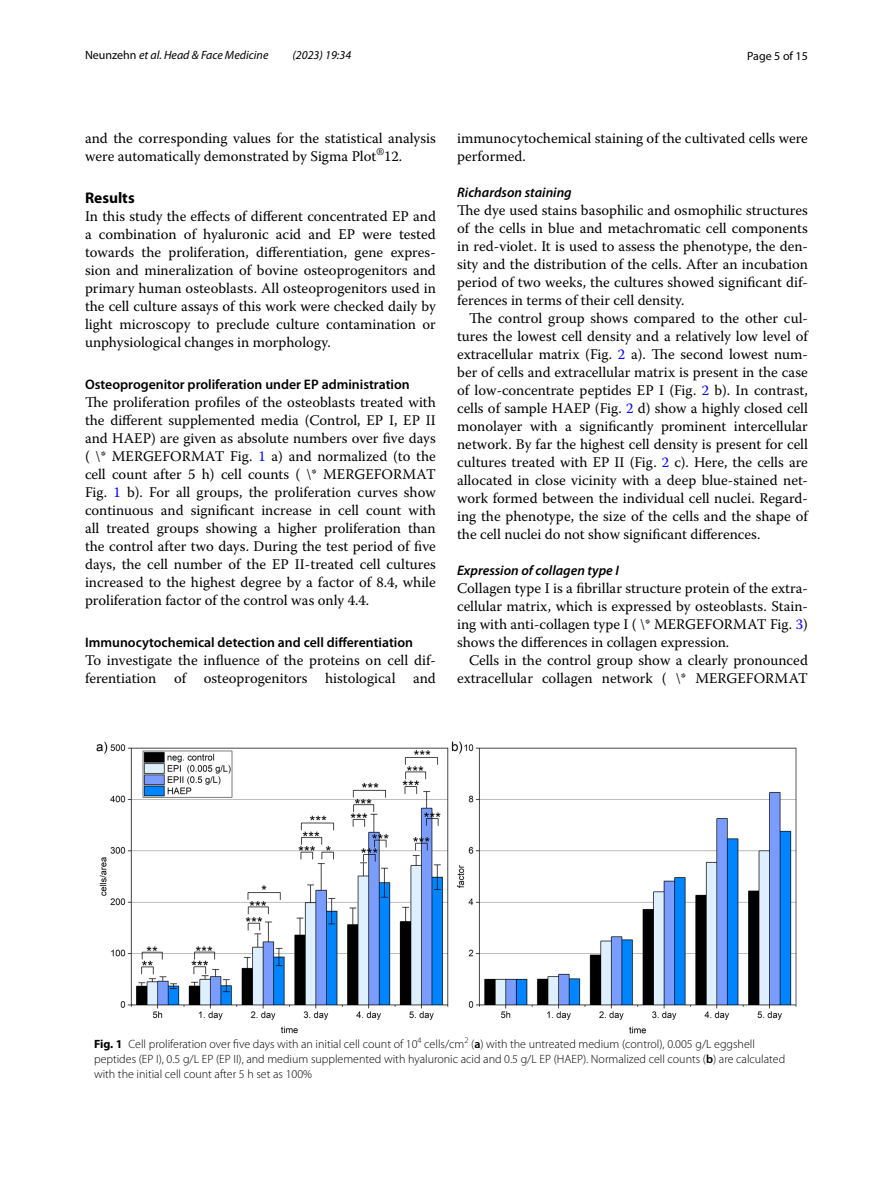
<style>
.page{position:relative;width:893px;height:1187px;background:#fff}
.page>*{position:absolute;margin:0;border:0;box-sizing:border-box;transform-origin:0 0}
.t1{font:700 15.45px "Myriad Pro";color:#000}
.t2{font:14.7px/18px "Warnock Pro";color:#000;text-align:justify}
.t3{font:600 13.8px "Myriad Pro";color:#000}
.t4{font:italic 600 13.8px "Myriad Pro";color:#000}
.t5{font:300 12px/15px "Myriad Pro";color:#000}
.t6{font:italic 12px "Myriad Pro";color:#000}
.t7{font:12px "Myriad Pro";color:#000}
.s1{font-style:normal}
.s2{color:#00f}
.s3{font-weight:700}
.s4{font-weight:600}
</style>
<div class="page">
<img style="left:96px;top:741px;width:701px;height:291px">
<p class="t6" style="left:85px;top:48px;width:185px"><span class="s1">Neunzehn</span> et al. Head &amp; Face Medicine</p>
<p class="t6" style="left:293px;top:48px;width:60px">(2023) 19:34</p>
<p class="t7" style="left:747px;top:48px;width:62px">Page 5 of 15</p>
<p class="t2" style="left:85px;top:128px;width:352px">and the corresponding values for the statistical analysis were automatically demonstrated by Sigma Plot<sup>®</sup>12.</p>
<p class="t1" style="left:85px;top:187px;width:51px">Results</p>
<p class="t2" style="left:85px;top:206px;width:352px">In this study the effects of different concentrated EP and a combination of hyaluronic acid and EP were tested towards the proliferation, differentiation, gene expres&shy;sion and mineralization of bovine osteoprogenitors and primary human osteoblasts. All osteoprogenitors used in the cell culture assays of this work were checked daily by light microscopy to preclude culture contamination or unphysiological changes in morphology.</p>
<p class="t3" style="left:85px;top:375px;width:326px">Osteoprogenitor proliferation under EP administration</p>
<p class="t2" style="left:85px;top:392px;width:352px">The proliferation profiles of the osteoblasts treated with the different supplemented media (Control, EP I, EP II and HAEP) are given as absolute numbers over five days ( \* MERGEFORMAT Fig. <span class="s2">1</span> a) and normalized (to the cell count after 5 h) cell counts ( \* MERGEFORMAT Fig. <span class="s2">1</span> b). For all groups, the proliferation curves show continuous and significant increase in cell count with all treated groups showing a higher proliferation than the control after two days. During the test period of five days, the cell number of the EP II-treated cell cultures increased to the highest degree by a factor of 8.4, while proliferation factor of the control was only 4.4.</p>
<p class="t3" style="left:85px;top:633px;width:330px">Immunocytochemical detection and cell differentiation</p>
<p class="t2" style="left:85px;top:650px;width:352px">To investigate the influence of the proteins on cell dif&shy;ferentiation of osteoprogenitors histological and</p>
<p class="t2" style="left:457px;top:128px;width:352px">immunocytochemical staining of the cultivated cells were performed.</p>
<p class="t4" style="left:457px;top:183px;width:116px">Richardson staining</p>
<p class="t2" style="left:457px;top:200px;width:352px">The dye used stains basophilic and osmophilic structures of the cells in blue and metachromatic cell components in red-violet. It is used to assess the phenotype, the den&shy;sity and the distribution of the cells. After an incubation period of two weeks, the cultures showed significant dif&shy;ferences in terms of their cell density.</p>
<p class="t2" style="left:457px;top:308px;width:352px;text-indent:12px">The control group shows compared to the other cul&shy;tures the lowest cell density and a relatively low level of extracellular matrix (Fig. <span class="s2">2</span> a). The second lowest num&shy;ber of cells and extracellular matrix is present in the case of low-concentrate peptides EP I (Fig. <span class="s2">2</span> b). In contrast, cells of sample HAEP (Fig. <span class="s2">2</span> d) show a highly closed cell monolayer with a significantly prominent intercellular network. By far the highest cell density is present for cell cultures treated with EP II (Fig. <span class="s2">2</span> c). Here, the cells are allocated in close vicinity with a deep blue-stained net&shy;work formed between the individual cell nuclei. Regard&shy;ing the phenotype, the size of the cells and the shape of the cell nuclei do not show significant differences.</p>
<p class="t4" style="left:457px;top:561px;width:163px">Expression of collagen type I</p>
<p class="t2" style="left:457px;top:578px;width:352px">Collagen type I is a fibrillar structure protein of the extra&shy;cellular matrix, which is expressed by osteoblasts. Stain&shy;ing with anti-collagen type I ( \* MERGEFORMAT Fig. <span class="s2">3</span>) shows the differences in collagen expression.</p>
<p class="t2" style="left:457px;top:650px;width:352px;text-align:right">Cells in the control group show a clearly pronounced extracellular collagen network ( \* MERGEFORMAT</p>
<p class="t5" style="left:94px;top:1036px;width:693px"><span class="s3">Fig. 1</span> Cell proliferation over five days with an initial cell count of -10<sup>4</sup> cells/cm<sup>2</sup> (<span class="s4">a</span>) with the untreated medium (control), 0.005 g/L eggshell peptides (EP I), 0.5 g/L EP (EP II), and medium supplemented with hyaluronic acid and 0.5 g/L EP (HAEP). Normalized cell counts (<span class="s4">b</span>) are calculated with the initial cell count after 5 h set as 100%</p>
</div>
